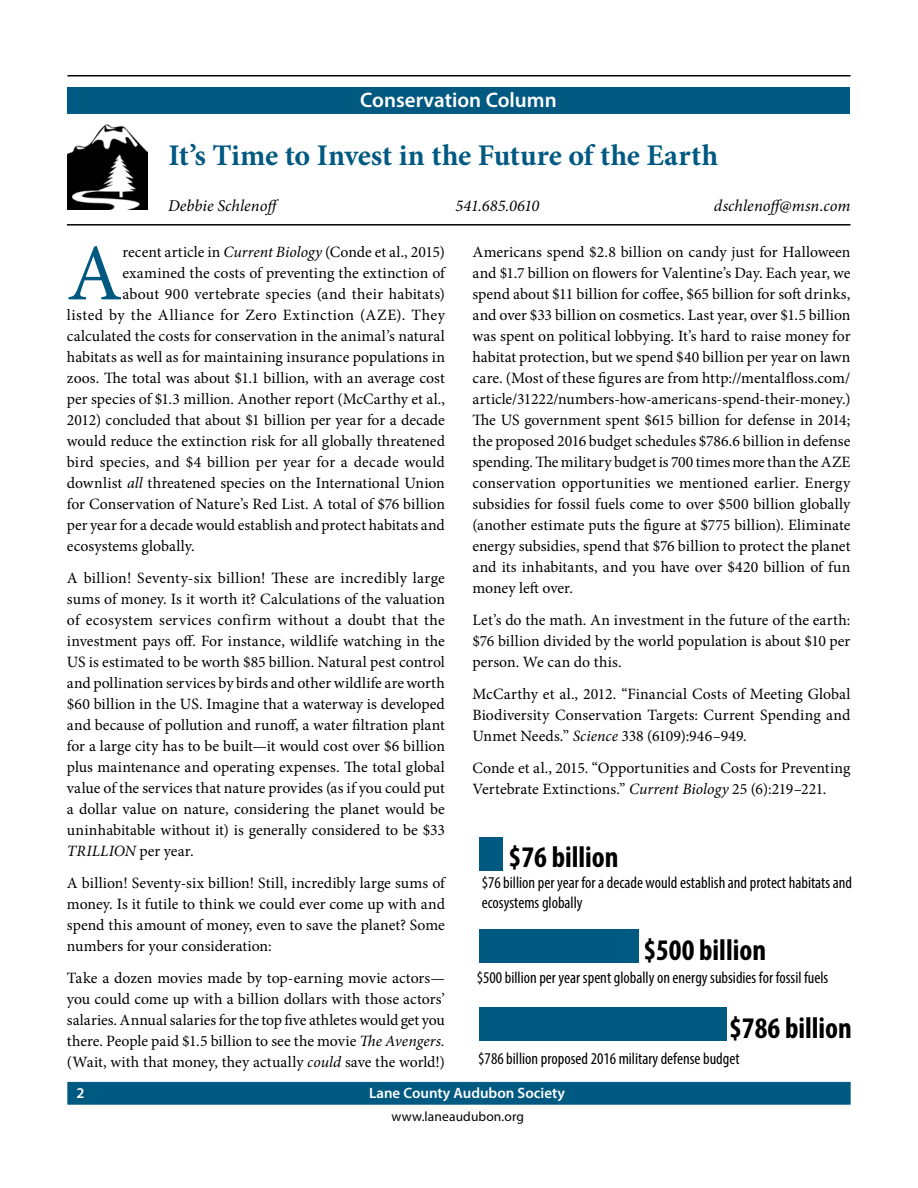
<style>
.page{position:relative;width:918px;height:1188px;background:#fff}
.page>*{position:absolute;margin:0;border:0;box-sizing:border-box;transform-origin:0 0}
.t1{font:80.4px "Minion Pro";color:#005981}
.t2{font:700 30px "Minion Pro";letter-spacing:-.01em;color:#005981}
.t3{font:700 condensed 30px "Myriad Pro";color:#000}
.t4{font:600 21px "Myriad Pro";color:#fff}
.t5{font:condensed 16.5px/19.8px "Myriad Pro";color:#000}
.t6{font:italic 16.5px "Minion Pro";color:#000}
.t7{font:15.75px/21px "Minion Pro";letter-spacing:.005em;color:#000;text-align:justify}
.t8{font:15.75px "Minion Pro";letter-spacing:.03em;color:#000}
.t9{font:600 15px "Myriad Pro";color:#fff}
.t10{font:13.5px "Myriad Pro";letter-spacing:.01em;color:#000}
.s1{font-style:italic}
</style>
<div class="page">
<hr style="left:68px;top:75px;width:782px;height:1px;background:#000">
<div style="left:68px;top:1082px;width:782px;height:23px;background:#005981;border:1px solid #005981"></div>
<div style="left:67px;top:87px;width:783px;height:27px;background:#005981"></div>
<img style="left:68px;top:124px;width:79px;height:86px">
<hr style="left:67px;top:224px;width:783px;height:2px;background:#000">
<div style="left:480px;top:837px;width:23px;height:33px;background:#005981"></div>
<div style="left:480px;top:1008px;width:247px;height:33px;background:#005981"></div>
<div style="left:480px;top:929px;width:159px;height:34px;background:#005981"></div>
<h3 class="t4" style="left:360px;top:87px;width:198px">Conservation Column</h3>
<h2 class="t2" style="left:168px;top:135px;width:551px">It’s Time to Invest in the Future of the Earth</h2>
<p class="t6" style="left:168px;top:194px;width:115px">Debbie Schlenoff</p>
<p class="t6" style="left:455px;top:194px;width:85px">541.685.0610</p>
<p class="t6" style="left:714px;top:194px;width:138px">dschlenoff@msn.com</p>
<h1 class="t1" style="left:67px;top:220px;width:57px">A</h1>
<p class="t7" style="left:122px;top:242px;width:324px">recent article in <span class="s1">Current Biology</span> (Conde et al., 2015)</p>
<p class="t7" style="left:122px;top:263px;width:324px">examined the costs of preventing the extinction of</p>
<p class="t7" style="left:122px;top:284px;width:324px">about 900 vertebrate species (and their habitats)</p>
<p class="t8" style="left:67px;top:305px;width:380px">listed by the Alliance for Zero Extinction (AZE). They</p>
<p class="t7" style="left:67px;top:326px;width:380px">calculated the costs for conservation in the animal’s natural</p>
<p class="t7" style="left:67px;top:347px;width:380px">habitats as well as for maintaining insurance populations in</p>
<p class="t7" style="left:67px;top:368px;width:380px">zoos. The total was about $1.1 billion, with an average cost</p>
<p class="t7" style="left:67px;top:389px;width:380px">per species of $1.3 million. Another report (McCarthy et al.,</p>
<p class="t7" style="left:67px;top:410px;width:380px">2012) concluded that about $1 billion per year for a decade</p>
<p class="t7" style="left:67px;top:431px;width:380px">would reduce the extinction risk for all globally threatened</p>
<p class="t7" style="left:67px;top:452px;width:380px">bird species, and $4 billion per year for a decade would</p>
<p class="t7" style="left:67px;top:473px;width:379px">downlist <span class="s1">all</span> threatened species on the International Union</p>
<p class="t7" style="left:67px;top:494px;width:380px">for Conservation of Nature’s Red List. A total of $76 billion</p>
<p class="t7" style="left:67px;top:515px;width:379px">per year for a decade would establish and protect habitats and</p>
<p class="t7" style="left:67px;top:536px;width:129px">ecosystems globally.</p>
<p class="t7" style="left:67px;top:568px;width:380px">A billion! Seventy-six billion! These are incredibly large sums of money. Is it worth it? Calculations of the valuation of ecosystem services confirm without a doubt that the investment pays off. For instance, wildlife watching in the US is estimated to be worth $85 billion. Natural pest control and pollination services by birds and other wildlife are worth $60 billion in the US. Imagine that a waterway is developed and because of pollution and runoff, a water filtration plant for a large city has to be built—it would cost over $6 billion plus maintenance and operating expenses. The total global value of the services that nature provides (as if you could put a dollar value on nature, considering the planet would be uninhabitable without it) is generally considered to be $33<br><span class="s1">TRILLION</span> per year.</p>
<p class="t7" style="left:67px;top:872px;width:380px">A billion! Seventy-six billion! Still, incredibly large sums of money. Is it futile to think we could ever come up with and spend this amount of money, even to save the planet? Some numbers for your consideration:</p>
<p class="t7" style="left:67px;top:967px;width:380px">Take a dozen movies made by top-earning movie actors— you could come up with a billion dollars with those actors’ salaries. Annual salaries for the top five athletes would get you there. People paid $1.5 billion to see the movie <span class="s1">The Avengers. </span>(Wait, with that money, they actually <span class="s1">could</span> save the world!)</p>
<p class="t7" style="left:472px;top:242px;width:380px">Americans spend $2.8 billion on candy just for Halloween and $1.7 billion on flowers for Valentine’s Day. Each year, we spend about $11 billion for coffee, $65 billion for soft drinks, and over $33 billion on cosmetics. Last year, over $1.5 billion was spent on political lobbying. It’s hard to raise money for habitat protection, but we spend $40 billion per year on lawn care. (Most of these figures are from http://mentalfloss.com/ article/31222/numbers-how-americans-spend-their-money.)<br>The US government spent $615 billion for defense in 2014; the proposed 2016 budget schedules $786.6 billion in defense spending. The military budget is 700 times more than the AZE conservation opportunities we mentioned earlier. Energy subsidies for fossil fuels come to over $500 billion globally (another estimate puts the figure at $775 billion). Eliminate energy subsidies, spend that $76 billion to protect the planet and its inhabitants, and you have over $420 billion of fun money left over.</p>
<p class="t7" style="left:472px;top:610px;width:380px">Let’s do the math. An investment in the future of the earth: $76 billion divided by the world population is about $10 per person. We can do this.</p>
<p class="t7" style="left:472px;top:683px;width:379px">McCarthy et al., 2012. “Financial Costs of Meeting Global Biodiversity Conservation Targets: Current Spending and Unmet Needs.” <span class="s1">Science</span> 338 (6109):946–949.</p>
<p class="t7" style="left:472px;top:757px;width:380px">Conde et al., 2015. “Opportunities and Costs for Preventing<br>Vertebrate Extinctions.” <span class="s1">Current Biology</span> 25 (6):219–221.</p>
<h2 class="t3" style="left:509px;top:839px;width:112px">$76 billion</h2>
<p class="t5" style="left:482px;top:873px;width:372px">$76 billion per year for a decade would establish and protect habitats and ecosystems globally</p>
<h2 class="t3" style="left:643px;top:931px;width:124px">$500 billion</h2>
<p class="t5" style="left:477px;top:968px;width:353px">$500 billion per year spent globally on energy subsidies for fossil fuels</p>
<h2 class="t3" style="left:729px;top:1010px;width:124px">$786 billion</h2>
<p class="t5" style="left:478px;top:1049px;width:263px">$786 billion proposed 2016 military defense budget</p>
<p class="t9" style="left:76px;top:1083px;width:10px">2</p>
<p class="t9" style="left:369px;top:1083px;width:198px">Lane County Audubon Society</p>
<p class="t10" style="left:392px;top:1108px;width:134px">www.laneaudubon.org</p>
</div>
